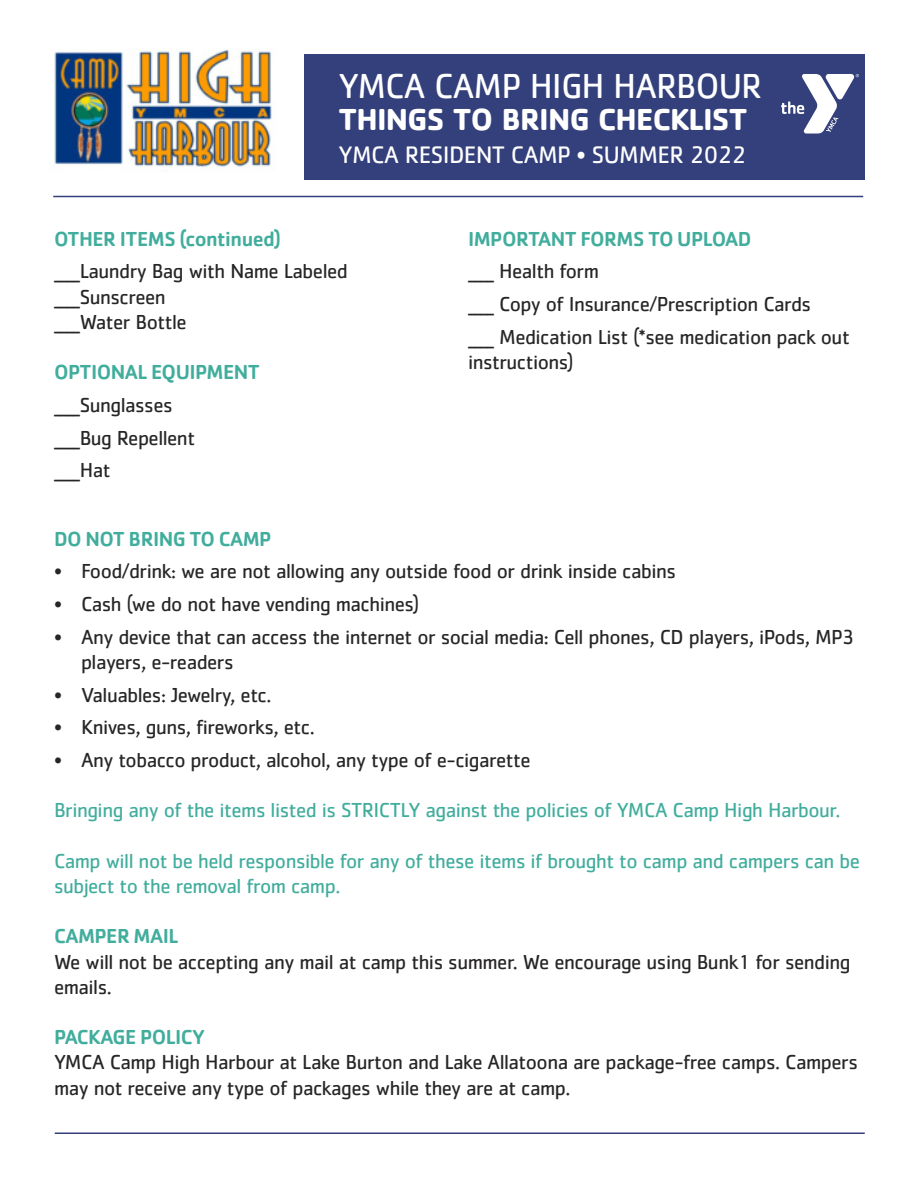
<style>
.page{position:relative;width:918px;height:1188px;background:#fff}
.page>*{position:absolute;margin:0;border:0;box-sizing:border-box;transform-origin:0 0}
.t1{font:36px "Cachet";letter-spacing:-.025em;color:#fff}
.t2{font:700 31.5px "Cachet";letter-spacing:-.025em;color:#fff}
.t3{font:24.75px "Cachet";letter-spacing:-.025em;color:#fff}
.t4{font:21px/25.2px "Cachet";letter-spacing:-.025em;color:#272526}
.t5{font:21px/25.2px "Cachet";letter-spacing:-.025em;color:#41ad9d}
.t6{font:500 21px "Cachet";letter-spacing:-.025em;color:#41ad9d}
</style>
<div class="page">
<hr style="left:55px;top:1132px;width:810px;height:2px;background:#33407b">
<img style="left:54px;top:49px;width:218px;height:118px">
<div style="left:305px;top:54px;width:560px;height:126px;background:#33407b"></div>
<svg style="left:781px;top:74px;width:78px;height:59px"></svg>
<hr style="left:53px;top:196px;width:810px;height:1px;background:#33407b">
<p class="t1" style="left:339px;top:74px;width:425px">YMCA CAMP HIGH HARBOUR</p>
<p class="t2" style="left:339px;top:101px;width:410px">THINGS TO BRING CHECKLIST</p>
<p class="t3" style="left:339px;top:146px;width:409px">YMCA RESIDENT CAMP • SUMMER 2022</p>
<p class="t6" style="left:54px;top:226px;width:229px">OTHER ITEMS (continued)</p>
<p class="t4" style="left:54px;top:261px;width:295px">____Laundry Bag with Name Labeled</p>
<p class="t4" style="left:54px;top:286px;width:113px">____Sunscreen</p>
<p class="t4" style="left:54px;top:311px;width:134px">____Water Bottle</p>
<p class="t6" style="left:54px;top:360px;width:207px">OPTIONAL EQUIPMENT</p>
<p class="t4" style="left:54px;top:394px;width:120px">____Sunglasses</p>
<p class="t4" style="left:54px;top:427px;width:143px">____Bug Repellent</p>
<p class="t4" style="left:54px;top:460px;width:58px">____Hat</p>
<p class="t6" style="left:468px;top:226px;width:285px">IMPORTANT FORMS TO UPLOAD</p>
<p class="t4" style="left:468px;top:261px;width:133px">____ Health form</p>
<p class="t4" style="left:468px;top:294px;width:345px">____ Copy of Insurance/Prescription Cards</p>
<p class="t4" style="left:468px;top:326px;width:383px">____ Medication List (*see medication pack out instructions)</p>
<p class="t6" style="left:54px;top:526px;width:219px">DO NOT BRING TO CAMP</p>
<p class="t4" style="left:54px;top:561px;width:624px">• Food/drink: we are not allowing any outside food or drink inside cabins</p>
<p class="t4" style="left:54px;top:594px;width:367px">• Cash (we do not have vending machines)</p>
<p class="t4" style="left:81px;top:626px;width:775px;text-indent:-27px">• Any device that can access the internet or social media: Cell phones, CD players, iPods, MP3 players, e-readers</p>
<p class="t4" style="left:54px;top:684px;width:219px">• Valuables: Jewelry, etc.</p>
<p class="t4" style="left:54px;top:717px;width:262px">• Knives, guns, fireworks, etc.</p>
<p class="t4" style="left:54px;top:750px;width:478px">• Any tobacco product, alcohol, any type of e-cigarette</p>
<p class="t5" style="left:54px;top:800px;width:788px">Bringing any of the items listed is STRICTLY against the policies of YMCA Camp High Harbour.</p>
<p class="t5" style="left:54px;top:850px;width:808px">Camp will not be held responsible for any of these items if brought to camp and campers can be subject to the removal from camp.</p>
<p class="t6" style="left:54px;top:924px;width:126px">CAMPER MAIL</p>
<p class="t4" style="left:54px;top:951px;width:798px">We will not be accepting any mail at camp this summer. We encourage using Bunk1 for sending emails.</p>
<p class="t6" style="left:54px;top:1025px;width:153px">PACKAGE POLICY</p>
<p class="t4" style="left:54px;top:1052px;width:805px">YMCA Camp High Harbour at Lake Burton and Lake Allatoona are package-free camps. Campers may not receive any type of packages while they are at camp.</p>
</div>
